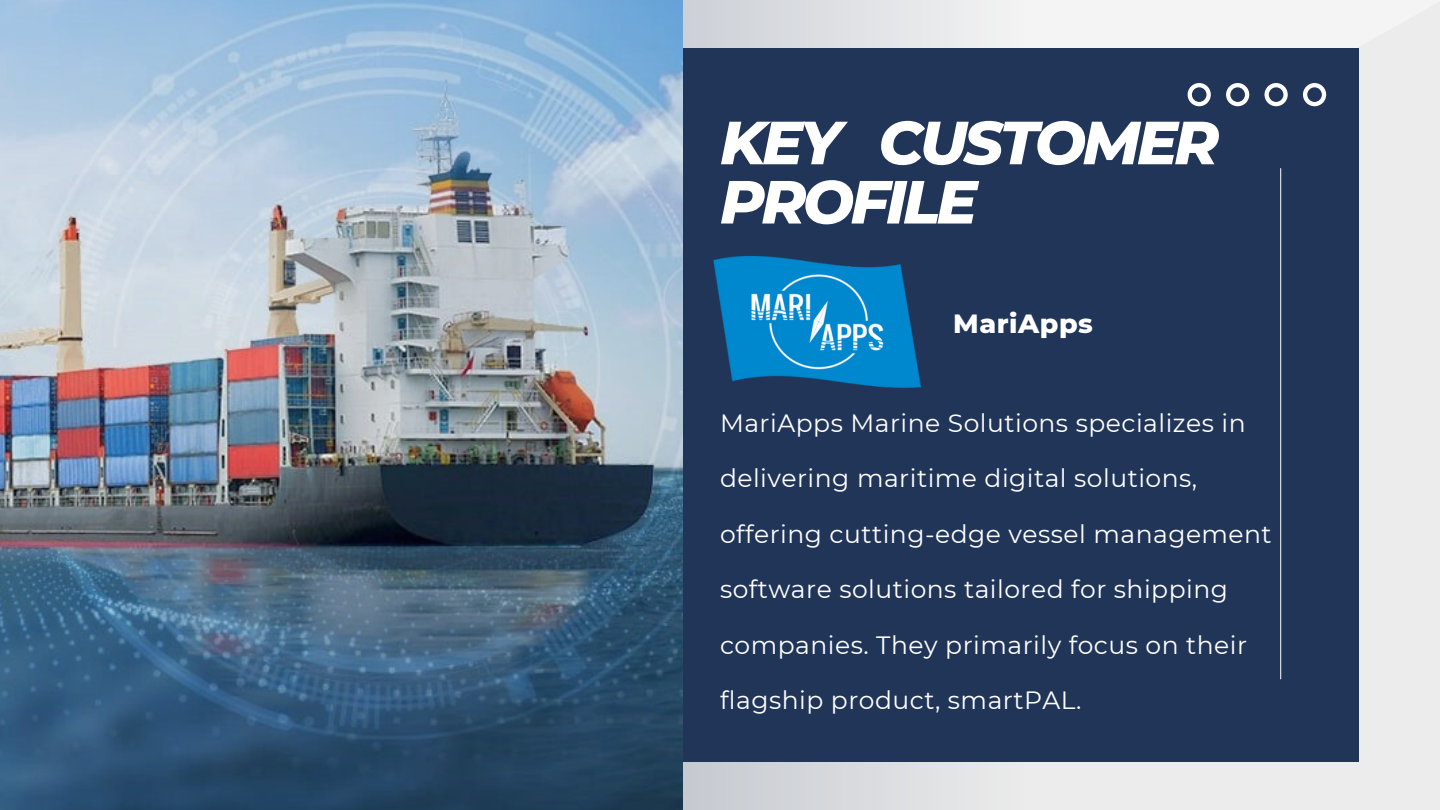
<style>
.page{position:relative;width:1440px;height:810px;background:#fff}
.page>*{position:absolute;margin:0;border:0;box-sizing:border-box;transform-origin:0 0}
.t1{font:italic 800 60.8px/59.3px "Montserrat";letter-spacing:-.06em;color:#fff}
.t2{font:800 26.9px "Montserrat";letter-spacing:.02em;color:#fff}
.t3{font:25px "Montserrat";letter-spacing:.02em;color:#fff}
</style>
<div class="page">
<div style="left:1027px;top:0;width:413px;height:810px;background:#ececec"></div>
<svg style="left:683px;top:0;width:344px;height:810px;background:#dbdde1"></svg>
<div style="left:81px;top:48px;width:1278px;height:714px;background:#213559"></div>
<img style="left:0;top:0;width:683px;height:810px">
<svg style="left:1188px;top:83px;width:138px;height:23px"></svg>
<hr style="left:1280px;top:168px;width:1px;height:511px;background:#fff">
<img style="left:713px;top:256px;width:208px;height:132px">
<h1 class="t1" style="left:720px;top:113px;width:501px">KEY CUSTOMER<br>PROFILE</h1>
<p class="t2" style="left:953px;top:307px;width:141px">MariApps</p>
<p class="t3" style="left:720px;top:408px;width:527px">MariApps Marine Solutions specializes in</p>
<p class="t3" style="left:720px;top:463px;width:479px">delivering maritime digital solutions,</p>
<p class="t3" style="left:720px;top:519px;width:553px">offering cutting-edge vessel management</p>
<p class="t3" style="left:720px;top:574px;width:509px">software solutions tailored for shipping</p>
<p class="t3" style="left:720px;top:630px;width:529px">companies. They primarily focus on their</p>
<p class="t3" style="left:720px;top:685px;width:363px">flagship product, smartPAL.</p>
</div>
